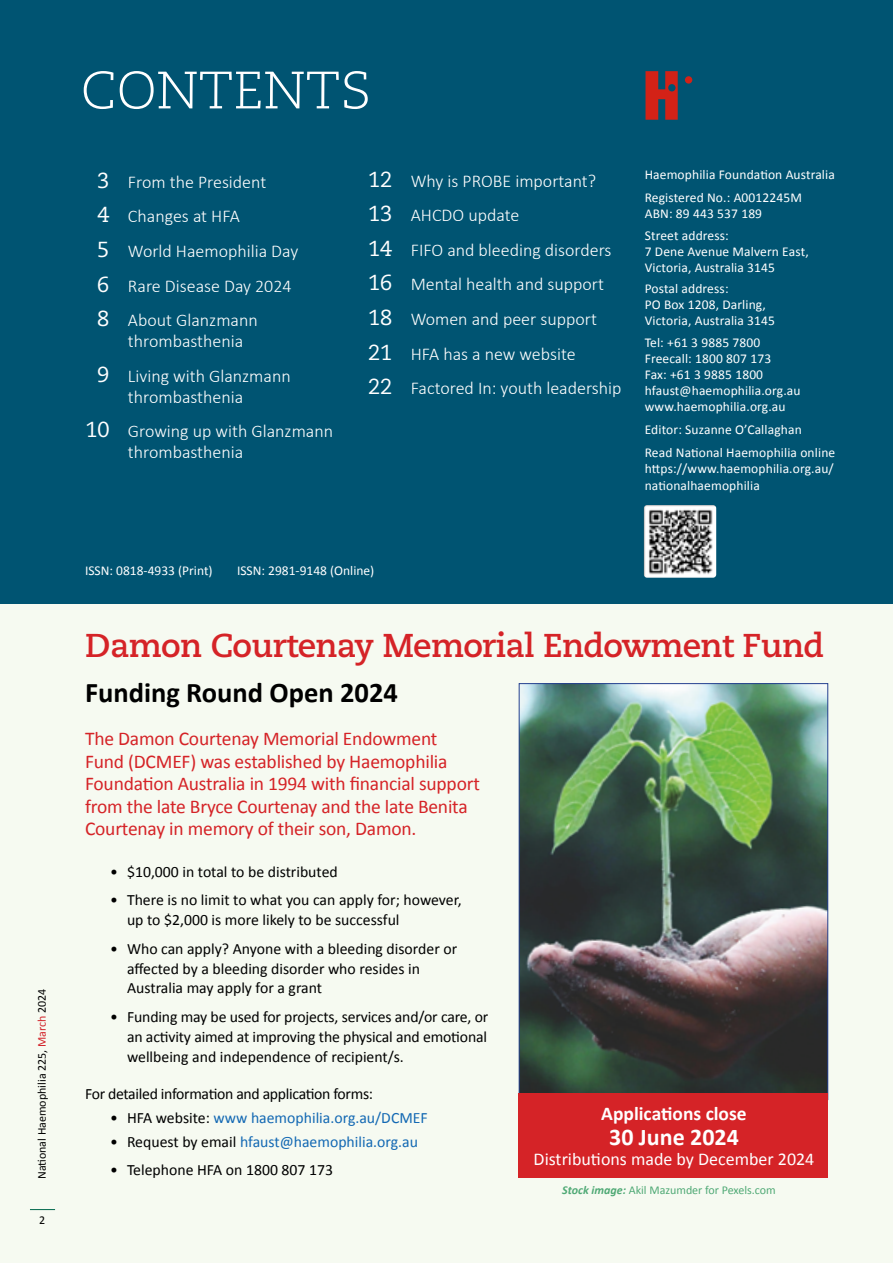
<style>
.page{position:relative;width:893px;height:1263px;background:#fff}
.page>*{position:absolute;margin:0;border:0;box-sizing:border-box;transform-origin:0 0}
.t1{font:300 52.5px "Caecilia LT Std";color:#fff}
.t2{font:700 33px "Caecilia LT Std";letter-spacing:-.02em;color:#d52327}
.t3{font:700 28.5px "Calibri";color:#000}
.t4{font:700 24px "Calibri";color:#fff}
.t5{font:19.5px/22.5px "Calibri";letter-spacing:-.01em;color:#d52327}
.t6{font:700 19.5px "Calibri";color:#fff}
.t7{font:300 18px/34.7px "Calibri";color:#fff}
.t8{font:18px "Calibri";color:#fff}
.t9{font:15.75px/20px "Calibri";color:#000}
.t10{font:15.75px "Calibri";color:#1268b3}
.t11{font:15.75px "Calibri";letter-spacing:-.02em;color:#000}
.t12{font:13.5px/16px "Calibri";letter-spacing:.01em;color:#fff}
.t13{font:12px "Calibri";color:#4fa975}
.t14{font:12px "Calibri";color:#000}
.s1{color:#d2232a}
.s2{font-family:"Caecilia LT Std";font-weight:400;font-size:21.75px}
.s3{color:#000}
.s4{font-weight:700;font-style:italic}
</style>
<div class="page">
<div style="left:0;top:597px;width:893px;height:666px;background:#f6faf1"></div>
<svg style="left:30px;top:1209px;width:25px;height:1px"></svg>
<div style="left:0;top:0;width:893px;height:604px;background:#005472"></div>
<div style="left:685px;top:76px;width:7px;height:8px;background:#d32217;border-radius:50%"></div>
<svg style="left:645px;top:71px;width:33px;height:49px"></svg>
<img style="left:644px;top:505px;width:72px;height:73px">
<img style="left:521px;top:685px;width:305px;height:408px">
<div style="left:519px;top:1093px;width:309px;height:84px;background:#d52327"></div>
<p class="t14" style="left:34px;top:1179px;width:192px;rotate:-90deg">National Haemophilia 225, <span class="s1">March</span> 2024</p>
<p class="t14" style="left:39px;top:1212px;width:8px">2</p>
<h1 class="t1" style="left:81px;top:61px;width:291px">CONTENTS</h1>
<h3 class="t7" style="left:97px;top:164px;width:202px"><span class="s2">3</span> From the President<br><span class="s2">4</span> Changes at HFA<br><span class="s2">5</span> World Haemophilia Day<br><span class="s2">6</span> Rare Disease Day 2024<br><span class="s2">8</span> About Glanzmann</h3>
<h3 class="t7" style="left:97px;top:323px;width:195px;text-indent:31px">thrombasthenia<br><span class="s2">9</span> Living with Glanzmann</h3>
<h3 class="t7" style="left:85px;top:379px;width:249px;text-indent:43px">thrombasthenia<br><span class="s2">10</span> Growing up with Glanzmann</h3>
<h3 class="t7" style="left:128px;top:434px;width:117px">thrombasthenia</h3>
<h3 class="t7" style="left:368px;top:162px;width:255px"><span class="s2">12</span> Why is PROBE important?<br><span class="s2">13</span> AHCDO update<br><span class="s2">14</span> FIFO and bleeding disorders<br><span class="s2">16</span> Mental health and support<br><span class="s2">18</span> Women and peer support<br><span class="s2">21</span> HFA has a new website<br><span class="s2">22</span> Factored In: youth leadership</h3>
<p class="t12" style="left:645px;top:164px;width:192px;line-height:22.4px">Haemophilia Foundation Australia<br>Registered No.: A0012245M</p>
<p class="t12" style="left:645px;top:202px;width:119px;line-height:22.4px">ABN: 89 443 537 189<br>Street address:</p>
<p class="t12" style="left:645px;top:244px;width:165px">7 Dene Avenue Malvern East,<br>Victoria, Australia 3145</p>
<p class="t12" style="left:645px;top:280px;width:132px">Postal address:<br>PO Box 1208, Darling,<br>Victoria, Australia 3145</p>
<p class="t12" style="left:645px;top:335px;width:157px">Tel: +61 3 9885 7800<br>Freecall: 1800 807 173<br>Fax: +61 3 9885 1800 hfaust@haemophilia.org.au www.haemophilia.org.au</p>
<p class="t12" style="left:645px;top:418px;width:192px;line-height:23px">Editor: Suzanne O’Callaghan<br>Read National Haemophilia online</p>
<p class="t12" style="left:645px;top:461px;width:191px">https://www.haemophilia.org.au/ nationalhaemophilia</p>
<p class="t12" style="left:85px;top:562px;width:129px">ISSN: 0818-4933 (Print)</p>
<p class="t12" style="left:237px;top:562px;width:139px">ISSN: 2981-9148 (Online)</p>
<h2 class="t2" style="left:85px;top:626px;width:741px">Damon Courtenay Memorial Endowment Fund</h2>
<h3 class="t3" style="left:85px;top:674px;width:314px">Funding Round Open 2024</h3>
<h3 class="t5" style="left:85px;top:728px;width:396px">The Damon Courtenay Memorial Endowment Fund (DCMEF) was established by Haemophilia Foundation Australia in 1994 with financial support from the late Bryce Courtenay and the late Benita Courtenay in memory of their son, Damon.</h3>
<p class="t9" style="left:110px;top:861px;width:229px">• $10,000 in total to be distributed</p>
<p class="t9" style="left:127px;top:890px;width:336px;text-indent:-17px">• There is no limit to what you can apply for; however, up to $2,000 is more likely to be successful</p>
<p class="t9" style="left:127px;top:938px;width:332px;text-indent:-17px">• Who can apply? Anyone with a bleeding disorder or affected by a bleeding disorder who resides in<br>Australia may apply for a grant</p>
<p class="t9" style="left:127px;top:1007px;width:363px;text-align:justify;text-indent:-17px">• Funding may be used for projects, services and/or care, or an activity aimed at improving the physical and emotional wellbeing and independence of recipient/s.</p>
<p class="t11" style="left:85px;top:1084px;width:290px">For detailed information and application forms:</p>
<p class="t10" style="left:110px;top:1107px;width:319px"><span class="s3">• HFA website:</span> www haemophilia.org.au/DCMEF</p>
<p class="t10" style="left:110px;top:1131px;width:310px"><span class="s3">• Request by email</span> hfaust@haemophilia.org.au</p>
<p class="t9" style="left:110px;top:1160px;width:225px">• Telephone HFA on 1800 807 173</p>
<p class="t13" style="left:562px;top:1182px;width:215px"><span class="s4">Stock image:</span> Akil Mazumder for Pexels.com</p>
<h3 class="t6" style="left:601px;top:1100px;width:147px">Applications close</h3>
<h3 class="t4" style="left:609px;top:1121px;width:131px">30 June 2024</h3>
<h3 class="t8" style="left:534px;top:1147px;width:282px">Distributions made by December 2024</h3>
</div>
